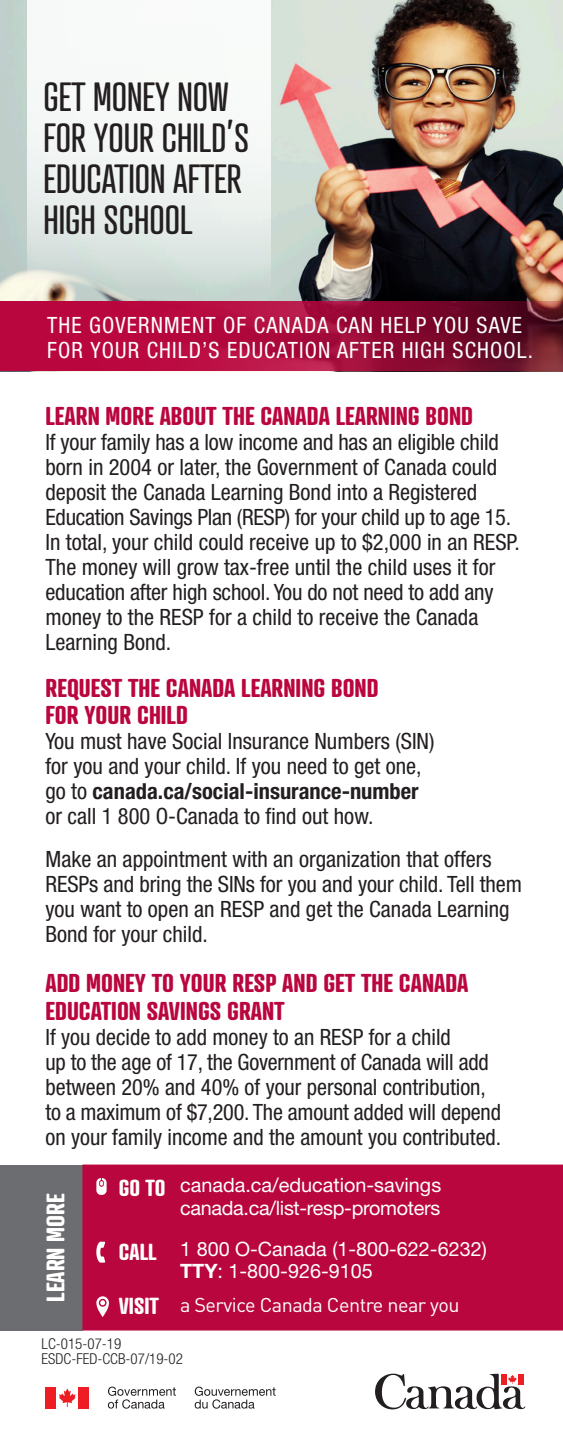
<style>
.page{position:relative;width:563px;height:1440px;background:#fff}
.page>*{position:absolute;margin:0;border:0;box-sizing:border-box;transform-origin:0 0}
.t1{font:39.5px/41px "Atrament";color:#231f20}
.t2{font:700 25px/27.5px "Atrament";color:#ba063e}
.t3{font:700 24.5px "Atrament";color:#fff}
.texte{font:condensed 22.5px/25px "Helvetica Neue LT Std";color:#231f20}
.t4{font:condensed 22.5px/25px "Helvetica Neue LT Std";letter-spacing:.05em;color:#fff}
.t5{font:700 22.5px "Atrament";color:#fff}
.t6{font:700 condensed 22px "Helvetica Neue LT Std";color:#231f20}
.t7{font:19.75px "Helvetica Neue LT Std";color:#fff}
.t8{font:19.75px "DIN";letter-spacing:-.025em;color:#fff}
.t9{font:300 condensed 15px/15px "Helvetica Neue LT Std";color:#231f20}
.s1{font-weight:400;font-size:22.5px}
.s2{font-weight:700}
</style>
<div class="page">
<svg style="left:59px;top:1388px;width:17px;height:19px"></svg>
<div style="left:45px;top:1387px;width:11px;height:21px;background:#ee1d23"></div>
<div style="left:78px;top:1387px;width:11px;height:21px;background:#ee1d23"></div>
<svg style="left:108px;top:1387px;width:68px;height:22px"></svg>
<svg style="left:194px;top:1387px;width:81px;height:22px"></svg>
<svg style="left:375px;top:1374px;width:150px;height:36px"></svg>
<img style="left:0;top:0;width:562px;height:302px">
<svg style="left:27px;top:0;width:243px;height:288px;fill:#f4f7f5"></svg>
<svg style="left:0;top:302px;width:562px;height:69px;background:#9e0b38"></svg>
<div style="left:0;top:1165px;width:82px;height:166px;background:#6c6d70"></div>
<div style="left:82px;top:1165px;width:480px;height:166px;background:#ba063e"></div>
<svg style="left:96px;top:1178px;width:11px;height:17px"></svg>
<svg style="left:96px;top:1242px;width:9px;height:21px"></svg>
<svg style="left:96px;top:1296px;width:13px;height:21px"></svg>
<p class="t1" style="left:43px;top:76px;width:207px">GET MONEY NOW<br>FOR YOUR CHILD’S<br>EDUCATION AFTER<br>HIGH SCHOOL</p>
<p class="t4" style="left:47px;top:312px;width:487px">THE GOVERNMENT OF CANADA CAN HELP YOU SAVE<br>FOR YOUR CHILD’S EDUCATION AFTER HIGH SCHOOL.</p>
<h2 class="t2" style="left:45px;top:401px;width:429px">LEARN MORE ABOUT THE CANADA LEARNING BOND</h2>
<h2 class="texte" style="left:45px;top:429px;width:476px">If your family has a low income and has an eligible child born in 2004 or later, the Government of Canada could deposit the Canada Learning Bond into a Registered Education Savings Plan (RESP) for your child up to age 15.<br>In total, your child could receive up to $2,000 in an RESP.<br>The money will grow tax-free until the child uses it for education after high school. You do not need to add any money to the RESP for a child to receive the Canada Learning Bond.</h2>
<h2 class="t2" style="left:45px;top:674px;width:334px">REQUEST THE CANADA LEARNING BOND<br>FOR YOUR CHILD</h2>
<h2 class="texte" style="left:45px;top:729px;width:390px">You must have Social Insurance Numbers (SIN) for you and your child. If you need to get one,</h2>
<h2 class="t6" style="left:45px;top:778px;width:375px"><span class="s1">go to</span> canada.ca/social-insurance-number</h2>
<h2 class="texte" style="left:45px;top:804px;width:329px">or call 1 800 O-Canada to find out how.</h2>
<p class="texte" style="left:45px;top:847px;width:478px">Make an appointment with an organization that offers RESPs and bring the SINs for you and your child. Tell them you want to open an RESP and get the Canada Learning Bond for your child.</p>
<h2 class="t2" style="left:45px;top:969px;width:424px">ADD MONEY TO YOUR RESP AND GET THE CANADA<br>EDUCATION SAVINGS GRANT</h2>
<h2 class="texte" style="left:45px;top:1024px;width:457px">If you decide to add money to an RESP for a child<br>up to the age of 17, the Government of Canada will add between 20% and 40% of your personal contribution, to a maximum of $7,200. The amount added will depend on your family income and the amount you contributed.</h2>
<p class="t3" style="left:40px;top:1302px;width:110px;rotate:-90deg">LEARN MORE</p>
<p class="t5" style="left:119px;top:1174px;width:48px">GO TO</p>
<p class="t7" style="left:180px;top:1173px;width:262px">canada.ca/education-savings</p>
<p class="t7" style="left:180px;top:1196px;width:261px">canada.ca/list-resp-promoters</p>
<p class="t5" style="left:119px;top:1237px;width:39px">CALL</p>
<p class="t7" style="left:180px;top:1237px;width:308px">1 800 O-Canada (1-800-622-6232)</p>
<p class="t7" style="left:180px;top:1260px;width:194px"><span class="s2">TTY</span>: 1-800-926-9105</p>
<p class="t5" style="left:119px;top:1292px;width:42px">VISIT</p>
<p class="t8" style="left:180px;top:1293px;width:281px">a Service Canada Centre near you</p>
<h2 class="t9" style="left:42px;top:1336px;width:143px">LC-015-07-19<br>ESDC-FED-CCB-07/19-02</h2>
</div>
